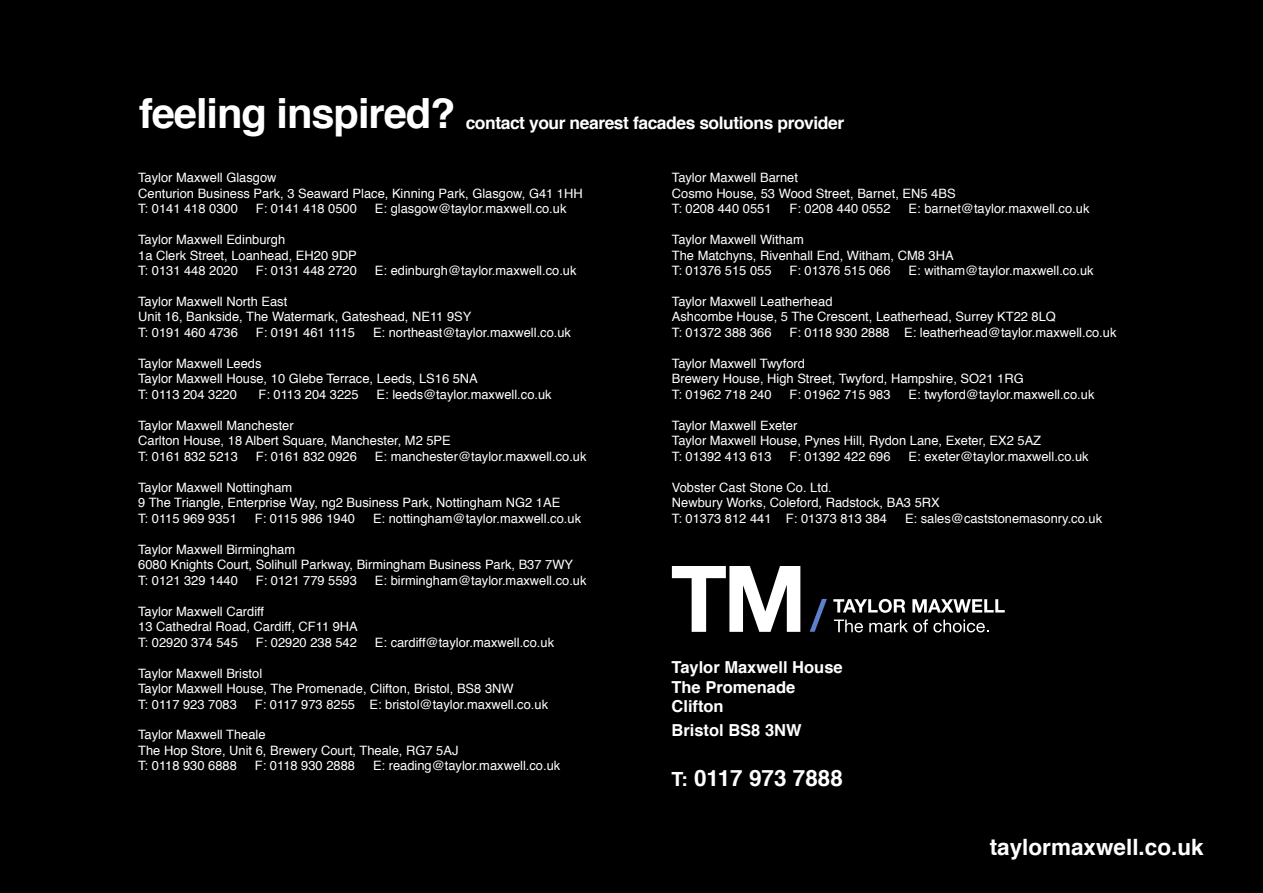
<style>
.page{position:relative;width:1263px;height:893px;background:#000}
.page>*{position:absolute;margin:0;border:0;box-sizing:border-box;transform-origin:0 0}
.t1{font:700 41.7px "Helvetica";letter-spacing:-.025em;color:#fff}
.t2{font:700 22.5px "Helvetica";color:#fff}
.t3{font:700 17.4px "Helvetica";letter-spacing:-.025em;color:#fff}
.t4{font:700 16.5px/19.8px "Helvetica";color:#fff}
.t5{font:12.9px/15.5px "Helvetica";color:#fff}
.s1{font-size:19.5px}
</style>
<div class="page">
<svg style="left:834px;top:619px;width:29px;height:13px"></svg>
<svg style="left:869px;top:619px;width:120px;height:13px"></svg>
<svg style="left:833px;top:599px;width:72px;height:14px"></svg>
<svg style="left:912px;top:599px;width:93px;height:13px"></svg>
<svg style="left:810px;top:599px;width:17px;height:33px"></svg>
<svg style="left:672px;top:566px;width:128px;height:66px"></svg>
<h1 class="t1" style="left:139px;top:85px;width:318px">feeling inspired?</h1>
<h3 class="t3" style="left:466px;top:111px;width:380px">contact your nearest facades solutions provider</h3>
<p class="t5" style="left:138px;top:171px;width:446px">Taylor Maxwell Glasgow<br>Centurion Business Park, 3 Seaward Place, Kinning Park, Glasgow, G41 1HH<br>T: 0141 418 0300</p>
<p class="t5" style="left:672px;top:171px;width:285px">Taylor Maxwell Barnet<br>Cosmo House, 53 Wood Street, Barnet, EN5 4BS<br>T: 0208 440 0551</p>
<p class="t5" style="left:256px;top:202px;width:103px">F: 0141 418 0500</p>
<p class="t5" style="left:375px;top:202px;width:193px">E: glasgow@taylor.maxwell.co.uk</p>
<p class="t5" style="left:138px;top:233px;width:220px">Taylor Maxwell Edinburgh<br>1a Clerk Street, Loanhead, EH20 9DP<br>T: 0131 448 2020</p>
<p class="t5" style="left:789px;top:202px;width:103px">F: 0208 440 0552</p>
<p class="t5" style="left:908px;top:202px;width:182px">E: barnet@taylor.maxwell.co.uk</p>
<p class="t5" style="left:672px;top:233px;width:283px">Taylor Maxwell Witham<br>The Matchyns, Rivenhall End, Witham, CM8 3HA<br>T: 01376 515 055</p>
<p class="t5" style="left:256px;top:264px;width:103px">F: 0131 448 2720</p>
<p class="t5" style="left:375px;top:264px;width:203px">E: edinburgh@taylor.maxwell.co.uk</p>
<p class="t5" style="left:138px;top:295px;width:335px">Taylor Maxwell North East<br>Unit 16, Bankside, The Watermark, Gateshead, NE11 9SY<br>T: 0191 460 4736</p>
<p class="t5" style="left:789px;top:264px;width:103px">F: 01376 515 066</p>
<p class="t5" style="left:908px;top:264px;width:187px">E: witham@taylor.maxwell.co.uk</p>
<p class="t5" style="left:672px;top:295px;width:386px">Taylor Maxwell Leatherhead<br>Ashcombe House, 5 The Crescent, Leatherhead, Surrey KT22 8LQ<br>T: 01372 388 366</p>
<p class="t5" style="left:256px;top:325px;width:101px">F: 0191 461 1115</p>
<p class="t5" style="left:373px;top:325px;width:200px">E: northeast@taylor.maxwell.co.uk</p>
<p class="t5" style="left:138px;top:356px;width:341px">Taylor Maxwell Leeds<br>Taylor Maxwell House, 10 Glebe Terrace, Leeds, LS16 5NA<br>T: 0113 204 3220</p>
<p class="t5" style="left:789px;top:325px;width:328px">F: 0118 930 2888 E: leatherhead@taylor.maxwell.co.uk</p>
<p class="t5" style="left:672px;top:356px;width:353px">Taylor Maxwell Twyford<br>Brewery House, High Street, Twyford, Hampshire, SO21 1RG<br>T: 01962 718 240</p>
<p class="t5" style="left:258px;top:387px;width:102px">F: 0113 204 3225</p>
<p class="t5" style="left:377px;top:387px;width:177px">E: leeds@taylor.maxwell.co.uk</p>
<p class="t5" style="left:138px;top:418px;width:314px">Taylor Maxwell Manchester<br>Carlton House, 18 Albert Square, Manchester, M2 5PE<br>T: 0161 832 5213</p>
<p class="t5" style="left:789px;top:387px;width:103px">F: 01962 715 983</p>
<p class="t5" style="left:908px;top:387px;width:187px">E: twyford@taylor.maxwell.co.uk</p>
<p class="t5" style="left:672px;top:418px;width:371px">Taylor Maxwell Exeter<br>Taylor Maxwell House, Pynes Hill, Rydon Lane, Exeter, EX2 5AZ<br>T: 01392 413 613</p>
<p class="t5" style="left:256px;top:449px;width:103px">F: 0161 832 0926</p>
<p class="t5" style="left:375px;top:449px;width:213px">E: manchester@taylor.maxwell.co.uk</p>
<p class="t5" style="left:138px;top:480px;width:424px">Taylor Maxwell Nottingham<br>9 The Triangle, Enterprise Way, ng2 Business Park, Nottingham NG2 1AE<br>T: 0115 969 9351</p>
<p class="t5" style="left:789px;top:449px;width:103px">F: 01392 422 696</p>
<p class="t5" style="left:908px;top:449px;width:182px">E: exeter@taylor.maxwell.co.uk</p>
<p class="t5" style="left:672px;top:480px;width:269px">Vobster Cast Stone Co. Ltd.<br>Newbury Works, Coleford, Radstock, BA3 5RX<br>T: 01373 812 441 F: 01373 813 384</p>
<p class="t5" style="left:255px;top:511px;width:102px">F: 0115 986 1940</p>
<p class="t5" style="left:373px;top:511px;width:210px">E: nottingham@taylor.maxwell.co.uk</p>
<p class="t5" style="left:138px;top:542px;width:436px">Taylor Maxwell Birmingham<br>6080 Knights Court, Solihull Parkway, Birmingham Business Park, B37 7WY<br>T: 0121 329 1440</p>
<p class="t5" style="left:905px;top:511px;width:199px">E: sales@caststonemasonry.co.uk</p>
<p class="t5" style="left:256px;top:573px;width:103px">F: 0121 779 5593</p>
<p class="t5" style="left:375px;top:573px;width:213px">E: birmingham@taylor.maxwell.co.uk</p>
<p class="t5" style="left:138px;top:604px;width:221px">Taylor Maxwell Cardiff<br>13 Cathedral Road, Cardiff, CF11 9HA<br>T: 02920 374 545</p>
<p class="t5" style="left:256px;top:635px;width:103px">F: 02920 238 542</p>
<p class="t5" style="left:375px;top:635px;width:181px">E: cardiff@taylor.maxwell.co.uk</p>
<p class="t5" style="left:138px;top:666px;width:377px">Taylor Maxwell Bristol<br>Taylor Maxwell House, The Promenade, Clifton, Bristol, BS8 3NW<br>T: 0117 923 7083</p>
<p class="t4" style="left:671px;top:658px;width:173px">Taylor Maxwell House<br>The Promenade<br>Clifton</p>
<p class="t4" style="left:671px;top:721px;width:132px">Bristol BS8 3NW</p>
<h2 class="t2" style="left:671px;top:763px;width:173px"><span class="s1">T:</span> 0117 973 7888</h2>
<p class="t5" style="left:255px;top:697px;width:295px">F: 0117 973 8255 E: bristol@taylor.maxwell.co.uk</p>
<p class="t5" style="left:138px;top:728px;width:322px">Taylor Maxwell Theale<br>The Hop Store, Unit 6, Brewery Court, Theale, RG7 5AJ<br>T: 0118 930 6888</p>
<p class="t5" style="left:255px;top:759px;width:102px">F: 0118 930 2888</p>
<p class="t5" style="left:373px;top:759px;width:189px">E: reading@taylor.maxwell.co.uk</p>
<h2 class="t2" style="left:990px;top:832px;width:215px">taylormaxwell.co.uk</h2>
</div>
